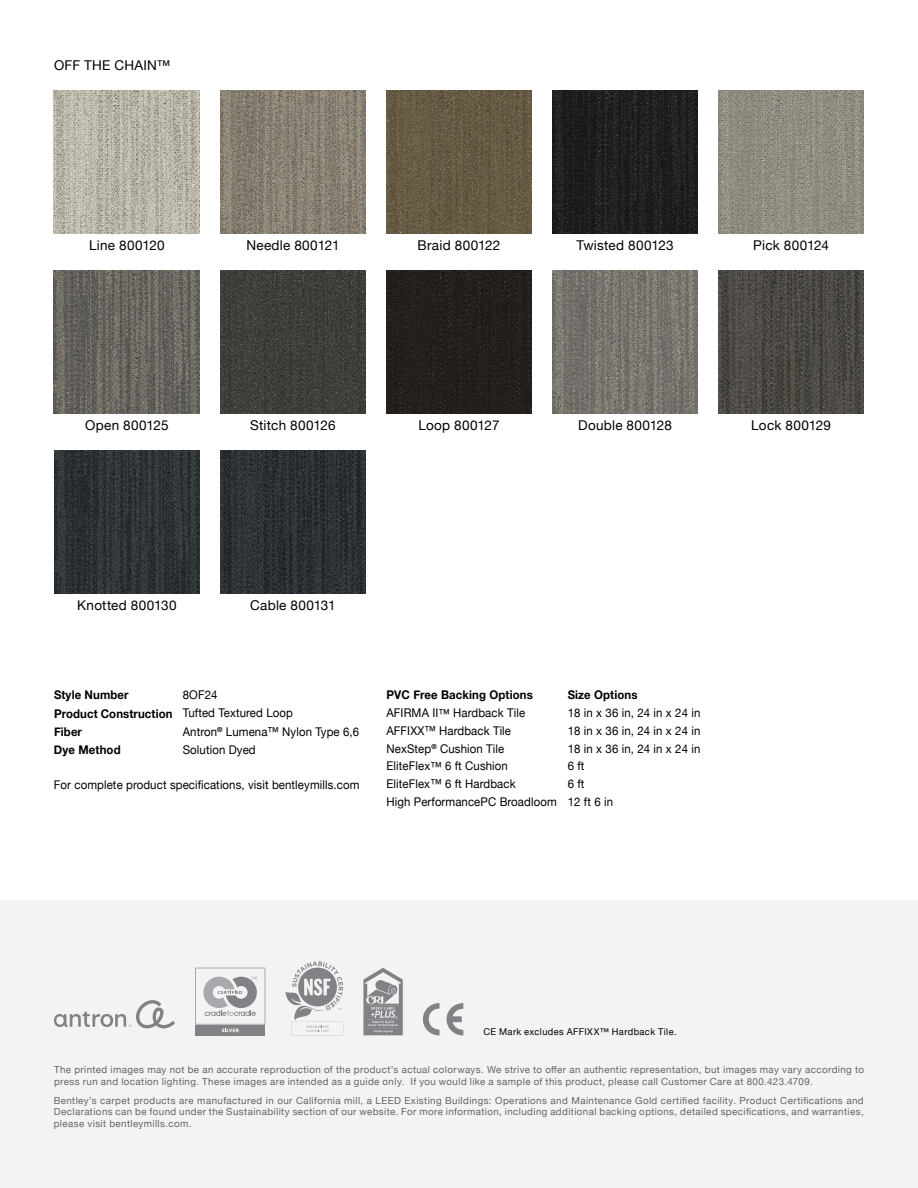
<style>
.page{position:relative;width:918px;height:1188px;background:#fff}
.page>*{position:absolute;margin:0;border:0;box-sizing:border-box;transform-origin:0 0}
.t1{font:13.5px "Helvetica Neue";letter-spacing:.02em;color:#000}
.t2{font:12px/17.7px "Helvetica Neue";letter-spacing:.01em;color:#000;scale:.95 1}
.t3{font:700 12px/18.6px "Helvetica Neue";letter-spacing:.01em;color:#000;scale:.95 1}
.t4{font:9.75px/11.7px "Helvetica Neue";letter-spacing:.04em;color:#636466;text-align:justify}
.t5{font:9.3px "Helvetica Neue";letter-spacing:.04em;color:#000}
.s1{font-weight:400}
.s2{font-size:12.45px}
</style>
<div class="page">
<div style="left:0;top:900px;width:918px;height:288px;background:#f3f3f3"></div>
<svg style="left:423px;top:1003px;width:16px;height:32px"></svg>
<svg style="left:447px;top:1003px;width:16px;height:32px"></svg>
<svg style="left:363px;top:968px;width:40px;height:67px"></svg>
<svg style="left:286px;top:961px;width:57px;height:74px"></svg>
<div style="left:195px;top:1025px;width:70px;height:10px;background:#808285"></div>
<svg style="left:195px;top:968px;width:70px;height:64px"></svg>
<svg style="left:54px;top:1000px;width:121px;height:28px"></svg>
<img style="left:220px;top:450px;width:146px;height:144px">
<img style="left:54px;top:450px;width:146px;height:144px">
<img style="left:54px;top:270px;width:146px;height:144px">
<img style="left:220px;top:270px;width:146px;height:144px">
<img style="left:386px;top:270px;width:146px;height:144px">
<img style="left:552px;top:270px;width:146px;height:144px">
<img style="left:718px;top:270px;width:146px;height:144px">
<img style="left:718px;top:90px;width:146px;height:144px">
<img style="left:552px;top:90px;width:146px;height:144px">
<img style="left:386px;top:90px;width:146px;height:144px">
<img style="left:220px;top:90px;width:146px;height:144px">
<img style="left:54px;top:90px;width:146px;height:144px">
<h1 class="t1" style="left:54px;top:55px;width:118px">OFF THE CHAIN™</h1>
<h1 class="t1" style="left:89px;top:236px;width:77px">Line 800120</h1>
<h1 class="t1" style="left:246px;top:236px;width:95px">Needle 800121</h1>
<h1 class="t1" style="left:418px;top:236px;width:84px">Braid 800122</h1>
<h1 class="t1" style="left:577px;top:236px;width:99px">Twisted 800123</h1>
<h1 class="t1" style="left:753px;top:236px;width:77px">Pick 800124</h1>
<h1 class="t1" style="left:85px;top:416px;width:85px">Open 800125</h1>
<h1 class="t1" style="left:250px;top:416px;width:87px">Stitch 800126</h1>
<h1 class="t1" style="left:418px;top:416px;width:83px">Loop 800127</h1>
<h1 class="t1" style="left:578px;top:416px;width:95px">Double 800128</h1>
<h1 class="t1" style="left:751px;top:416px;width:81px">Lock 800129</h1>
<h1 class="t1" style="left:77px;top:596px;width:101px">Knotted 800130</h1>
<h1 class="t1" style="left:250px;top:596px;width:87px">Cable 800131</h1>
<p class="t3" style="left:54px;top:686px;width:253px;text-indent:129px"><span class="s1">8OF24<br></span>Product Construction <span class="s1">Tufted Textured Loop<br></span>Fiber</p>
<p class="t3" style="left:54px;top:686px;width:80px">Style Number</p>
<p class="t2" style="left:183px;top:724px;width:187px">Antron<sup>®</sup> Lumena<span class="s2">™</span> Nylon Type 6,6</p>
<p class="t3" style="left:54px;top:741px;width:72px">Dye Method</p>
<p class="t2" style="left:183px;top:742px;width:78px">Solution Dyed</p>
<p class="t2" style="left:54px;top:776px;width:323px">For complete product specifications, visit bentleymills.com</p>
<p class="t3" style="left:386px;top:686px;width:156px">PVC Free Backing Options</p>
<p class="t3" style="left:568px;top:686px;width:75px">Size Options</p>
<p class="t2" style="left:386px;top:705px;width:181px">AFIRMA II<span class="s2">™</span> Hardback Tile<br>AFFIXX<span class="s2">™</span> Hardback Tile<br>NexStep<sup>®</sup> Cushion Tile<br>EliteFlex<span class="s2">™</span> 6 ft Cushion<br>EliteFlex<span class="s2">™</span> 6 ft Hardback<br>High PerformancePC Broadloom</p>
<p class="t2" style="left:568px;top:705px;width:141px">18 in x 36 in, 24 in x 24 in<br>18 in x 36 in, 24 in x 24 in<br>18 in x 36 in, 24 in x 24 in<br>6 ft<br>6 ft<br>12 ft 6 in</p>
<p class="t5" style="left:484px;top:1025px;width:195px">CE Mark excludes AFFIXX™ Hardback Tile.</p>
<p class="t4" style="left:54px;top:1065px;width:812px">The printed images may not be an accurate reproduction of the product’s actual colorways. We strive to offer an authentic representation, but images may vary according to press run and location lighting. These images are intended as a guide only. If you would like a sample of this product, please call Customer Care at 800.423.4709.</p>
<p class="t4" style="left:54px;top:1095px;width:811px">Bentley’s carpet products are manufactured in our California mill, a LEED Existing Buildings: Operations and Maintenance Gold certified facility. Product Certifications and Declarations can be found under the Sustainability section of our website. For more information, including additional backing options, detailed specifications, and warranties, please visit bentleymills.com.</p>
</div>
